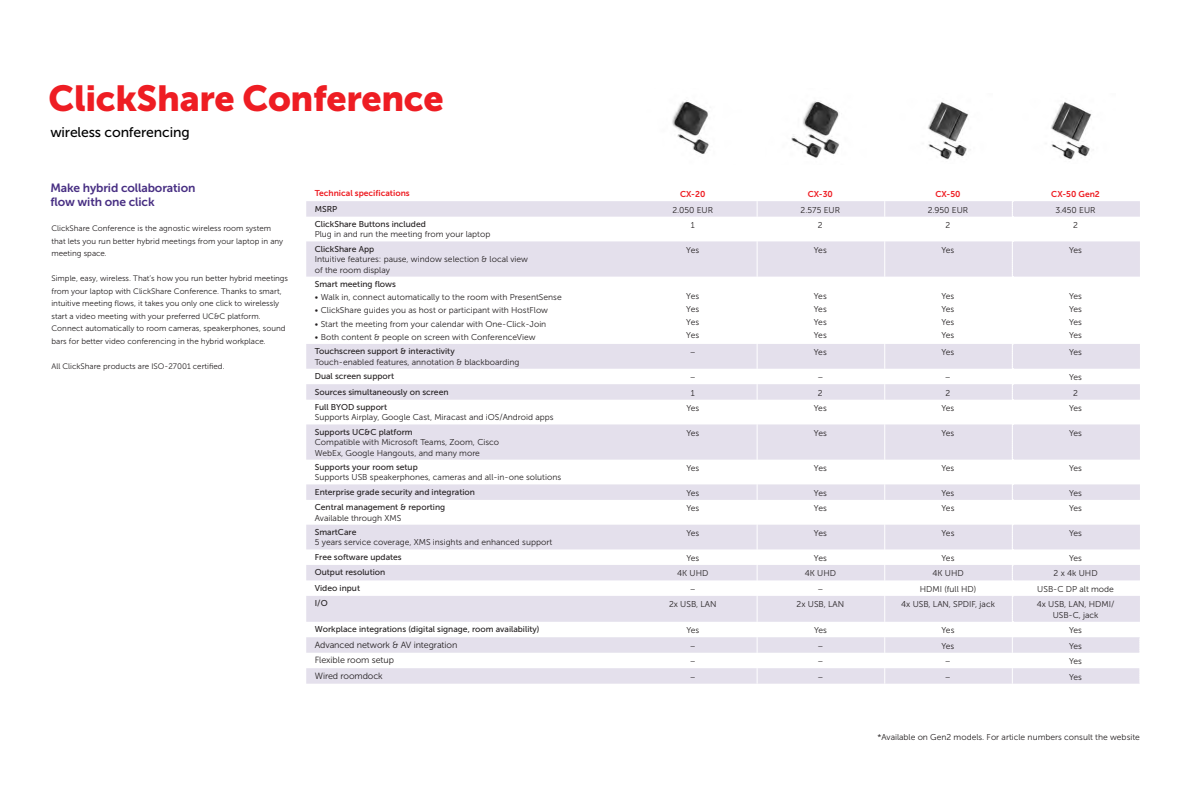
<style>
.page{position:relative;width:1191px;height:791px;background:#fff}
.page>*{position:absolute;margin:0;border:0;box-sizing:border-box;transform-origin:0 0}
.t1{font:36px "Museo Sans 900";letter-spacing:-.01em;color:#ee1d23}
.t2{font:14px "Museo Sans 500";letter-spacing:-.01em;color:#000}
.t3{font:12px/14.4px "Museo Sans 700";letter-spacing:-.01em;color:#482f83}
.t4{font:9px "Museo Sans 300";letter-spacing:-.01em;color:#231f20}
.t5{font:8.5px/13.2px "Museo Sans 300";color:#231f20;text-align:justify}
.t6{font:8.5px "Museo Sans 500";color:#231f20}
.t7{font:8.5px "Museo Sans 700";color:#ee1d23}
.t8{font:8px/12.5px "Museo Sans 300";color:#231f20}
</style>
<div class="page">
<img style="left:672px;top:100px;width:37px;height:54px">
<img style="left:791px;top:101px;width:49px;height:57px">
<img style="left:1051px;top:102px;width:43px;height:58px">
<img style="left:928px;top:102px;width:43px;height:58px">
<svg style="left:306px;top:201px;width:834px;height:483px"></svg>
<svg style="left:884px;top:201px;width:1px;height:40px"></svg>
<hr style="left:884px;top:241px;width:1px;height:36px;background:#fff">
<hr style="left:884px;top:277px;width:1px;height:67px;background:#fff">
<svg style="left:884px;top:344px;width:1px;height:80px"></svg>
<hr style="left:884px;top:424px;width:1px;height:36px;background:#fff">
<svg style="left:756px;top:201px;width:1px;height:40px"></svg>
<hr style="left:756px;top:241px;width:1px;height:36px;background:#fff">
<hr style="left:756px;top:277px;width:1px;height:67px;background:#fff">
<svg style="left:756px;top:344px;width:1px;height:80px"></svg>
<hr style="left:756px;top:424px;width:1px;height:36px;background:#fff">
<svg style="left:756px;top:460px;width:1px;height:224px"></svg>
<svg style="left:884px;top:460px;width:1px;height:224px"></svg>
<svg style="left:1011px;top:201px;width:2px;height:483px"></svg>
<svg style="left:1139px;top:637px;width:1px;height:47px"></svg>
<h1 class="t1" style="left:49px;top:78px;width:396px">ClickShare Conference</h1>
<h2 class="t2" style="left:50px;top:124px;width:141px">wireless conferencing</h2>
<h3 class="t3" style="left:50px;top:180px;width:147px">Make hybrid collaboration flow with one click</h3>
<p class="t8" style="left:51px;top:222px;width:233px">ClickShare Conference is the agnostic wireless room system that lets you run better hybrid meetings from your laptop in any meeting space.</p>
<p class="t8" style="left:51px;top:272px;width:238px">Simple, easy, wireless. That’s how you run better hybrid meetings from your laptop with ClickShare Conference. Thanks to smart, intuitive meeting flows, it takes you only one click to wirelessly start a video meeting with your preferred UC&amp;C platform.<br>Connect automatically to room cameras, speakerphones, sound bars for better video conferencing in the hybrid workplace.</p>
<p class="t8" style="left:51px;top:360px;width:175px">All ClickShare products are ISO-27001 certified.</p>
<p class="t7" style="left:315px;top:188px;width:96px">Technical specifications</p>
<p class="t7" style="left:680px;top:189px;width:27px">CX-20</p>
<p class="t7" style="left:807px;top:189px;width:27px">CX-30</p>
<p class="t7" style="left:935px;top:189px;width:27px">CX-50</p>
<p class="t7" style="left:1051px;top:189px;width:50px">CX-50 Gen2</p>
<p class="t6" style="left:315px;top:204px;width:24px">MSRP</p>
<p class="t5" style="left:672px;top:203px;width:42px">2.050 EUR</p>
<p class="t5" style="left:800px;top:203px;width:41px">2.575 EUR</p>
<p class="t5" style="left:927px;top:203px;width:42px">2.950 EUR</p>
<p class="t5" style="left:1055px;top:203px;width:42px">3.450 EUR</p>
<p class="t6" style="left:315px;top:219px;width:113px">ClickShare Buttons included</p>
<p class="t5" style="left:315px;top:228px;width:177px">Plug in and run the meeting from your laptop</p>
<p class="t5" style="left:690px;top:219px;width:5px">1</p>
<p class="t5" style="left:818px;top:219px;width:6px">2</p>
<p class="t5" style="left:945px;top:219px;width:6px">2</p>
<p class="t5" style="left:1073px;top:219px;width:6px">2</p>
<p class="t6" style="left:315px;top:244px;width:61px">ClickShare App</p>
<p class="t5" style="left:315px;top:254px;width:215px;line-height:10.4px">Intuitive features: pause, window selection &amp; local view of the room display</p>
<p class="t6" style="left:315px;top:279px;width:83px">Smart meeting flows</p>
<p class="t5" style="left:315px;top:291px;width:248px">• Walk in, connect automatically to the room with PresentSense</p>
<p class="t5" style="left:315px;top:304px;width:235px">• ClickShare guides you as host or participant with HostFlow</p>
<p class="t5" style="left:315px;top:317px;width:233px">• Start the meeting from your calendar with One-Click-Join</p>
<p class="t5" style="left:315px;top:330px;width:222px">• Both content &amp; people on screen with ConferenceView</p>
<p class="t6" style="left:315px;top:347px;width:141px">Touchscreen support &amp; interactivity</p>
<p class="t5" style="left:315px;top:355px;width:206px">Touch-enabled features, annotation &amp; blackboarding</p>
<p class="t5" style="left:686px;top:243px;width:14px">Yes</p>
<p class="t5" style="left:814px;top:243px;width:14px">Yes</p>
<p class="t5" style="left:941px;top:243px;width:14px">Yes</p>
<p class="t5" style="left:1069px;top:243px;width:14px">Yes</p>
<p class="t5" style="left:686px;top:289px;width:14px">Yes Yes Yes Yes</p>
<p class="t5" style="left:814px;top:289px;width:14px">Yes Yes Yes Yes</p>
<p class="t5" style="left:941px;top:289px;width:14px">Yes Yes Yes Yes</p>
<p class="t5" style="left:1069px;top:289px;width:14px">Yes Yes Yes Yes</p>
<p class="t5" style="left:689px;top:346px;width:8px">–</p>
<p class="t5" style="left:814px;top:346px;width:14px">Yes</p>
<p class="t5" style="left:941px;top:346px;width:14px">Yes</p>
<p class="t5" style="left:1069px;top:346px;width:14px">Yes</p>
<p class="t6" style="left:315px;top:371px;width:81px">Dual screen support</p>
<p class="t5" style="left:689px;top:371px;width:8px">–</p>
<p class="t5" style="left:817px;top:371px;width:8px">–</p>
<p class="t5" style="left:945px;top:371px;width:8px">–</p>
<p class="t5" style="left:1069px;top:371px;width:14px">Yes</p>
<p class="t6" style="left:315px;top:387px;width:135px">Sources simultaneously on screen</p>
<p class="t5" style="left:691px;top:386px;width:5px">1</p>
<p class="t5" style="left:818px;top:386px;width:6px">2</p>
<p class="t5" style="left:945px;top:386px;width:6px">2</p>
<p class="t5" style="left:1073px;top:386px;width:6px">2</p>
<p class="t6" style="left:315px;top:402px;width:74px">Full BYOD support</p>
<p class="t5" style="left:315px;top:411px;width:240px">Supports Airplay, Google Cast, Miracast and iOS/Android apps</p>
<p class="t5" style="left:686px;top:402px;width:14px">Yes</p>
<p class="t5" style="left:814px;top:402px;width:14px">Yes</p>
<p class="t5" style="left:941px;top:402px;width:14px">Yes</p>
<p class="t5" style="left:1069px;top:402px;width:14px">Yes</p>
<p class="t6" style="left:315px;top:427px;width:99px">Supports UC&amp;C platform</p>
<p class="t5" style="left:315px;top:437px;width:186px;line-height:10.4px">Compatible with Microsoft Teams, Zoom, Cisco<br>WebEx, Google Hangouts, and many more</p>
<p class="t6" style="left:315px;top:462px;width:105px">Supports your room setup</p>
<p class="t5" style="left:315px;top:471px;width:248px">Supports USB speakerphones, cameras and all-in-one solutions</p>
<p class="t5" style="left:686px;top:426px;width:14px">Yes</p>
<p class="t5" style="left:814px;top:426px;width:14px">Yes</p>
<p class="t5" style="left:941px;top:426px;width:14px">Yes</p>
<p class="t5" style="left:1069px;top:426px;width:14px">Yes</p>
<p class="t5" style="left:686px;top:462px;width:14px">Yes</p>
<p class="t5" style="left:814px;top:462px;width:14px">Yes</p>
<p class="t5" style="left:941px;top:462px;width:14px">Yes</p>
<p class="t5" style="left:1069px;top:462px;width:14px">Yes</p>
<p class="t6" style="left:315px;top:487px;width:162px">Enterprise grade security and integration</p>
<p class="t5" style="left:686px;top:486px;width:14px">Yes</p>
<p class="t5" style="left:814px;top:486px;width:14px">Yes</p>
<p class="t5" style="left:941px;top:486px;width:14px">Yes</p>
<p class="t5" style="left:1069px;top:486px;width:14px">Yes</p>
<p class="t6" style="left:315px;top:503px;width:132px">Central management &amp; reporting</p>
<p class="t5" style="left:315px;top:511px;width:88px">Available through XMS</p>
<p class="t5" style="left:686px;top:502px;width:14px">Yes</p>
<p class="t5" style="left:814px;top:502px;width:14px">Yes</p>
<p class="t5" style="left:941px;top:502px;width:14px">Yes</p>
<p class="t5" style="left:1069px;top:502px;width:14px">Yes</p>
<p class="t6" style="left:315px;top:527px;width:43px">SmartCare</p>
<p class="t5" style="left:315px;top:536px;width:239px">5 years service coverage, XMS insights and enhanced support</p>
<p class="t5" style="left:686px;top:527px;width:14px">Yes</p>
<p class="t5" style="left:814px;top:527px;width:14px">Yes</p>
<p class="t5" style="left:941px;top:527px;width:14px">Yes</p>
<p class="t5" style="left:1069px;top:527px;width:14px">Yes</p>
<p class="t6" style="left:315px;top:552px;width:88px">Free software updates</p>
<p class="t5" style="left:686px;top:551px;width:14px">Yes</p>
<p class="t5" style="left:814px;top:551px;width:14px">Yes</p>
<p class="t5" style="left:941px;top:551px;width:14px">Yes</p>
<p class="t5" style="left:1069px;top:551px;width:14px">Yes</p>
<p class="t6" style="left:315px;top:568px;width:72px">Output resolution</p>
<p class="t5" style="left:677px;top:567px;width:33px">4K UHD</p>
<p class="t5" style="left:804px;top:567px;width:33px">4K UHD</p>
<p class="t5" style="left:932px;top:567px;width:33px">4K UHD</p>
<p class="t5" style="left:1053px;top:567px;width:45px">2 x 4k UHD</p>
<p class="t6" style="left:315px;top:583px;width:47px">Video input</p>
<p class="t5" style="left:690px;top:582px;width:8px">–</p>
<p class="t5" style="left:817px;top:582px;width:8px">–</p>
<p class="t5" style="left:920px;top:582px;width:58px">HDMI (full HD)</p>
<p class="t5" style="left:1037px;top:582px;width:78px">USB-C DP alt mode</p>
<p class="t6" style="left:315px;top:599px;width:14px">I/O</p>
<p class="t5" style="left:669px;top:598px;width:49px">2x USB, LAN</p>
<p class="t5" style="left:796px;top:598px;width:49px">2x USB, LAN</p>
<p class="t5" style="left:901px;top:598px;width:95px">4x USB, LAN, SPDIF, jack</p>
<p class="t5" style="left:1036px;top:599px;width:79px;line-height:10.4px;text-align:center">4x USB, LAN, HDMI/<br>USB-C, jack</p>
<p class="t6" style="left:315px;top:625px;width:226px">Workplace integrations (digital signage, room availability)</p>
<p class="t5" style="left:686px;top:624px;width:14px">Yes</p>
<p class="t5" style="left:814px;top:624px;width:14px">Yes</p>
<p class="t5" style="left:941px;top:624px;width:14px">Yes</p>
<p class="t5" style="left:1069px;top:624px;width:14px">Yes</p>
<p class="t4" style="left:315px;top:640px;width:144px">Advanced network &amp; AV integration</p>
<p class="t5" style="left:689px;top:639px;width:8px">–</p>
<p class="t5" style="left:817px;top:639px;width:8px">–</p>
<p class="t5" style="left:941px;top:639px;width:14px">Yes</p>
<p class="t5" style="left:1069px;top:639px;width:14px">Yes</p>
<p class="t4" style="left:315px;top:655px;width:81px">Flexible room setup</p>
<p class="t5" style="left:689px;top:655px;width:8px">–</p>
<p class="t5" style="left:817px;top:655px;width:8px">–</p>
<p class="t5" style="left:945px;top:655px;width:8px">–</p>
<p class="t5" style="left:1069px;top:655px;width:14px">Yes</p>
<p class="t4" style="left:315px;top:671px;width:70px">Wired roomdock</p>
<p class="t5" style="left:689px;top:670px;width:8px">–</p>
<p class="t5" style="left:817px;top:670px;width:8px">–</p>
<p class="t5" style="left:945px;top:670px;width:8px">–</p>
<p class="t5" style="left:1069px;top:670px;width:14px">Yes</p>
<p class="t5" style="left:877px;top:730px;width:264px">*Available on Gen2 models. For article numbers consult the website</p>
</div>
